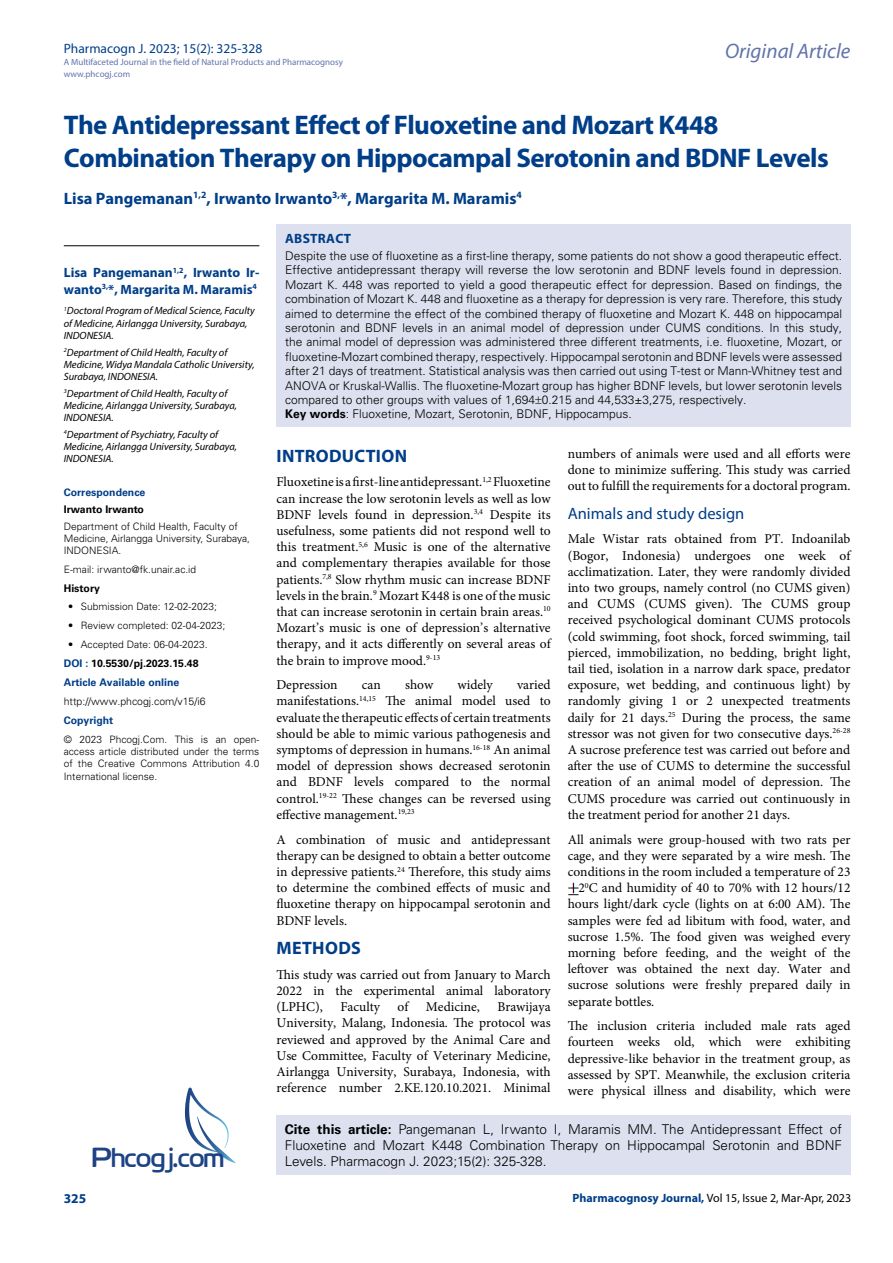
<style>
.page{position:relative;width:893px;height:1263px;background:#fff}
.page>*{position:absolute;margin:0;border:0;box-sizing:border-box;transform-origin:0 0}
.t1{font:27.6px "Cloud World";color:#1e4384}
.t2{font:700 27px/33px "Myriad Pro";letter-spacing:-.02em;color:#003e88}
.t3{font:italic 21px "Myriad Pro";color:#6273aa}
.t4{font:700 18px "Myriad Pro";letter-spacing:.02em;color:#003e88}
.t5{font:700 16.5px "Myriad Pro";color:#003e88}
.t6{font:16.5px "Myriad Pro";color:#003e88}
.t7{font:13.5px/16.2px "Minion Pro";color:#000;text-align:justify}
.t8{font:300 13.5px/16.2px "Univers LT Std";color:#000}
.t9{font:700 13.5px/16.2px "Myriad Pro";color:#003e88}
.t10{font:13.5px "Myriad Pro";color:#003f89}
.t11{font:700 13.5px "Myriad Pro";letter-spacing:.02em;color:#003e88}
.t12{font:300 12px/14.4px "Univers LT Std";color:#000}
.t13{font:12px "Myriad Pro";color:#000}
.t14{font:italic 10.5px/12.3px "Myriad Pro";color:#000}
.t15{font:700 10.5px/18.9px "Univers LT Std";color:#003e88}
.t16{font:300 10.5px "Univers LT Std";color:#000}
.t17{font:700 10.5px "Univers LT Std";color:#000}
.t18{font:300 10.2px/12.3px "Univers LT Std";color:#000}
.t19{font:9px/12px "Myriad Pro";color:#6273aa}
.s1{color:#000}
.s2{font-weight:700}
.s3{font-weight:700;color:#003e88}
</style>
<div class="page">
<div style="left:276px;top:1115px;width:574px;height:60px;background:#dde0ef"></div>
<svg style="left:185px;top:1087px;width:51px;height:76px"></svg>
<img style="left:568px;top:882px;width:10px;height:14px">
<div style="left:277px;top:225px;width:574px;height:202px;background:#dde0ef"></div>
<hr style="left:64px;top:245px;width:195px;height:1px;background:#000">
<p class="t10" style="left:64px;top:40px;width:200px">Pharmacogn J. 2023; 15(2): 325-328</p>
<p class="t19" style="left:64px;top:55px;width:281px">A Multifaceted Journal in the field of Natural Products and Pharmacognosy www.phcogj.com</p>
<h3 class="t3" style="left:725px;top:38px;width:127px">Original Article</h3>
<h2 class="t2" style="left:64px;top:108px;width:767px">The Antidepressant Effect of Fluoxetine and Mozart K448<br>Combination Therapy on Hippocampal Serotonin and BDNF Levels</h2>
<p class="t5" style="left:64px;top:187px;width:460px">Lisa Pangemanan<sup>1,2</sup>, Irwanto Irwanto<sup>3,</sup>*, Margarita M. Maramis<sup>4</sup></p>
<p class="t9" style="left:64px;top:264px;width:197px">Lisa Pangemanan<sup>1,2</sup>, Irwanto Ir&shy;wanto<sup>3,</sup>*, Margarita M. Maramis<sup>4</sup></p>
<p class="t14" style="left:64px;top:304px;width:193px"><sup>1</sup>Doctoral Program of Medical Science, Faculty of Medicine, Airlangga University, Surabaya,<br>INDONESIA.</p>
<p class="t14" style="left:64px;top:346px;width:192px"><sup>2</sup>Department of Child Health, Faculty of<br>Medicine, Widya Mandala Catholic University,<br>Surabaya, INDONESIA.</p>
<p class="t14" style="left:64px;top:387px;width:175px"><sup>3</sup>Department of Child Health, Faculty of<br>Medicine, Airlangga University, Surabaya,<br>INDONESIA.</p>
<p class="t14" style="left:64px;top:428px;width:175px"><sup>4</sup>Department of Psychiatry, Faculty of<br>Medicine, Airlangga University, Surabaya,<br>INDONESIA.</p>
<p class="t15" style="left:64px;top:483px;width:83px">Correspondence</p>
<p class="t17" style="left:64px;top:503px;width:82px">Irwanto Irwanto</p>
<p class="t18" style="left:64px;top:520px;width:188px">Department of Child Health, Faculty of<br>Medicine, Airlangga University, Surabaya,<br>INDONESIA.</p>
<p class="t18" style="left:64px;top:563px;width:134px">E-mail: irwanto@fk.unair.ac.id</p>
<p class="t17" style="left:64px;top:582px;width:38px">History</p>
<p class="t18" style="left:68px;top:601px;width:150px">• Submission Date: 12-02-2023;</p>
<p class="t18" style="left:68px;top:619px;width:159px">• Review completed: 02-04-2023;</p>
<p class="t18" style="left:68px;top:638px;width:141px">• Accepted Date: 06-04-2023.</p>
<p class="t15" style="left:64px;top:654px;width:136px">DOI : <span class="s1">10.5530/pj.2023.15.48<br></span>Article Available online</p>
<p class="t16" style="left:64px;top:695px;width:143px">http://www.phcogj.com/v15/i6</p>
<p class="t15" style="left:64px;top:711px;width:51px">Copyright</p>
<p class="t18" style="left:64px;top:733px;width:197px;text-align:justify">© 2023 Phcogj.Com. This is an open&shy;access article distributed under the terms of the Creative Commons Attribution 4.0<br>International license.</p>
<p class="t11" style="left:285px;top:230px;width:67px">ABSTRACT</p>
<p class="t12" style="left:285px;top:248px;width:559px">Despite the use of fluoxetine as a first-line therapy, some patients do not show a good therapeutic effect.<br>Effective antidepressant therapy will reverse the low serotonin and BDNF levels found in depression.<br>Mozart K. 448 was reported to yield a good therapeutic effect for depression. Based on findings, the combination of Mozart K. 448 and fluoxetine as a therapy for depression is very rare. Therefore, this study aimed to determine the effect of the combined therapy of fluoxetine and Mozart K. 448 on hippocampal serotonin and BDNF levels in an animal model of depression under CUMS conditions. In this study, the animal model of depression was administered three different treatments, i.e. fluoxetine, Mozart, or fluoxetine-Mozart combined therapy, respectively. Hippocampal serotonin and BDNF levels were assessed after 21 days of treatment. Statistical analysis was then carried out using T-test or Mann-Whitney test and ANOVA or Kruskal-Wallis. The fluoxetine-Mozart group has higher BDNF levels, but lower serotonin levels compared to other groups with values of 1,694 0.215 and 44,533±3,275, respectively.<br><span class="s2">Key words</span>: Fluoxetine, Mozart, Serotonin, BDNF, Hippocampus.</p>
<h3 class="t4" style="left:277px;top:444px;width:132px">INTRODUCTION</h3>
<p class="t7" style="left:276px;top:474px;width:276px">Fluoxetine is a first-line antidepressant.<sup>1,2</sup> Fluoxetine can increase the low serotonin levels as well as low BDNF levels found in depression.<sup>3,4</sup> Despite its usefulness, some patients did not respond well to this treatment.<sup>5,6</sup> Music is one of the alternative and complementary therapies available for those patients.<sup>7,8</sup> Slow rhythm music can increase BDNF levels in the brain.<sup>9</sup> Mozart K448 is one of the music that can increase serotonin in certain brain areas.<sup>10<br></sup>Mozart’s music is one of depression’s alternative therapy, and it acts differently on several areas of the brain to improve mood.<sup>9-13</sup></p>
<p class="t7" style="left:276px;top:677px;width:63px">Depression</p>
<p class="t7" style="left:362px;top:677px;width:21px">can</p>
<p class="t7" style="left:405px;top:677px;width:30px">show</p>
<p class="t7" style="left:457px;top:677px;width:37px">widely</p>
<p class="t7" style="left:276px;top:677px;width:276px;text-indent:241px">varied manifestations.<sup>14,15</sup> The animal model used to evaluate the therapeutic effects of certain treatments should be able to mimic various pathogenesis and symptoms of depression in humans.<sup>16-18</sup> An animal model of depression shows decreased serotonin and BDNF levels compared to the normal control.<sup>19-22</sup> These changes can be reversed using effective management.<sup>19,23</sup></p>
<p class="t7" style="left:276px;top:831px;width:276px">A combination of music and antidepressant therapy can be designed to obtain a better outcome in depressive patients.<sup>24</sup> Therefore, this study aims to determine the combined effects of music and fluoxetine therapy on hippocampal serotonin and BDNF levels.</p>
<h3 class="t4" style="left:277px;top:936px;width:86px">METHODS</h3>
<p class="t7" style="left:276px;top:966px;width:276px">This study was carried out from January to March 2022 in the experimental animal laboratory (LPHC),</p>
<p class="t7" style="left:340px;top:999px;width:41px">Faculty</p>
<p class="t7" style="left:398px;top:999px;width:12px">of</p>
<p class="t7" style="left:426px;top:999px;width:56px">Medicine,</p>
<p class="t7" style="left:276px;top:999px;width:276px;text-indent:221px">Brawijaya University, Malang, Indonesia. The protocol was reviewed and approved by the Animal Care and Use Committee, Faculty of Veterinary Medicine, Airlangga University, Surabaya, Indonesia, with reference number 2.KE.120.10.2021. Minimal</p>
<p class="t7" style="left:568px;top:446px;width:284px">numbers of animals were used and all efforts were done to minimize suffering. This study was carried out to fulfill the requirements for a doctoral program.</p>
<p class="t6" style="left:568px;top:503px;width:178px">Animals and study design</p>
<p class="t7" style="left:568px;top:531px;width:284px">Male Wistar rats obtained from PT. Indoanilab (Bogor, Indonesia) undergoes one week of acclimatization. Later, they were randomly divided into two groups, namely control (no CUMS given) and CUMS (CUMS given). The CUMS group received psychological dominant CUMS protocols (cold swimming, foot shock, forced swimming, tail pierced, immobilization, no bedding, bright light, tail tied, isolation in a narrow dark space, predator exposure, wet bedding, and continuous light) by randomly giving 1 or 2 unexpected treatments daily for 21 days.<sup>25</sup> During the process, the same stressor was not given for two consecutive days.<sup>26-28<br></sup>A sucrose preference test was carried out before and after the use of CUMS to determine the successful creation of an animal model of depression. The CUMS procedure was carried out continuously in the treatment period for another 21 days.</p>
<p class="t7" style="left:568px;top:831px;width:284px">All animals were group-housed with two rats per</p>
<p class="t7" style="left:568px;top:847px;width:284px">cage, and they were separated by a wire mesh. The</p>
<p class="t7" style="left:568px;top:863px;width:284px">conditions in the room included a temperature of 23</p>
<p class="t7" style="left:578px;top:880px;width:273px">2<sup>0</sup>C and humidity of 40 to 70% with 12 hours/12</p>
<p class="t7" style="left:568px;top:896px;width:284px">hours light/dark cycle (lights on at 6:00 AM). The</p>
<p class="t7" style="left:568px;top:912px;width:284px">samples were fed ad libitum with food, water, and</p>
<p class="t7" style="left:568px;top:928px;width:284px">sucrose 1.5%. The food given was weighed every</p>
<p class="t7" style="left:568px;top:944px;width:284px">morning before feeding, and the weight of the</p>
<p class="t7" style="left:568px;top:961px;width:284px">leftover was obtained the next day. Water and</p>
<p class="t7" style="left:568px;top:977px;width:284px">sucrose solutions were freshly prepared daily in</p>
<p class="t7" style="left:568px;top:993px;width:88px">separate bottles.</p>
<p class="t7" style="left:568px;top:1018px;width:284px">The inclusion criteria included male rats aged fourteen weeks old, which were exhibiting depressive-like behavior in the treatment group, as assessed by SPT. Meanwhile, the exclusion criteria were physical illness and disability, which were</p>
<p class="t8" style="left:285px;top:1121px;width:559px"><span class="s2">Cite this article:</span> Pangemanan L, Irwanto I, Maramis MM. The Antidepressant Effect of<br>Fluoxetine and Mozart K448 Combination Therapy on Hippocampal Serotonin and BDNF</p>
<h1 class="t1" style="left:92px;top:1136px;width:134px">Phcogj.com</h1>
<p class="t8" style="left:285px;top:1153px;width:263px">Levels. Pharmacogn J. 2023;15(2): 325-328.</p>
<p class="t9" style="left:64px;top:1190px;width:24px">325</p>
<p class="t13" style="left:573px;top:1190px;width:280px"><span class="s3">Pharmacognosy Journal,</span> Vol 15, Issue 2, Mar-Apr, 2023</p>
</div>
